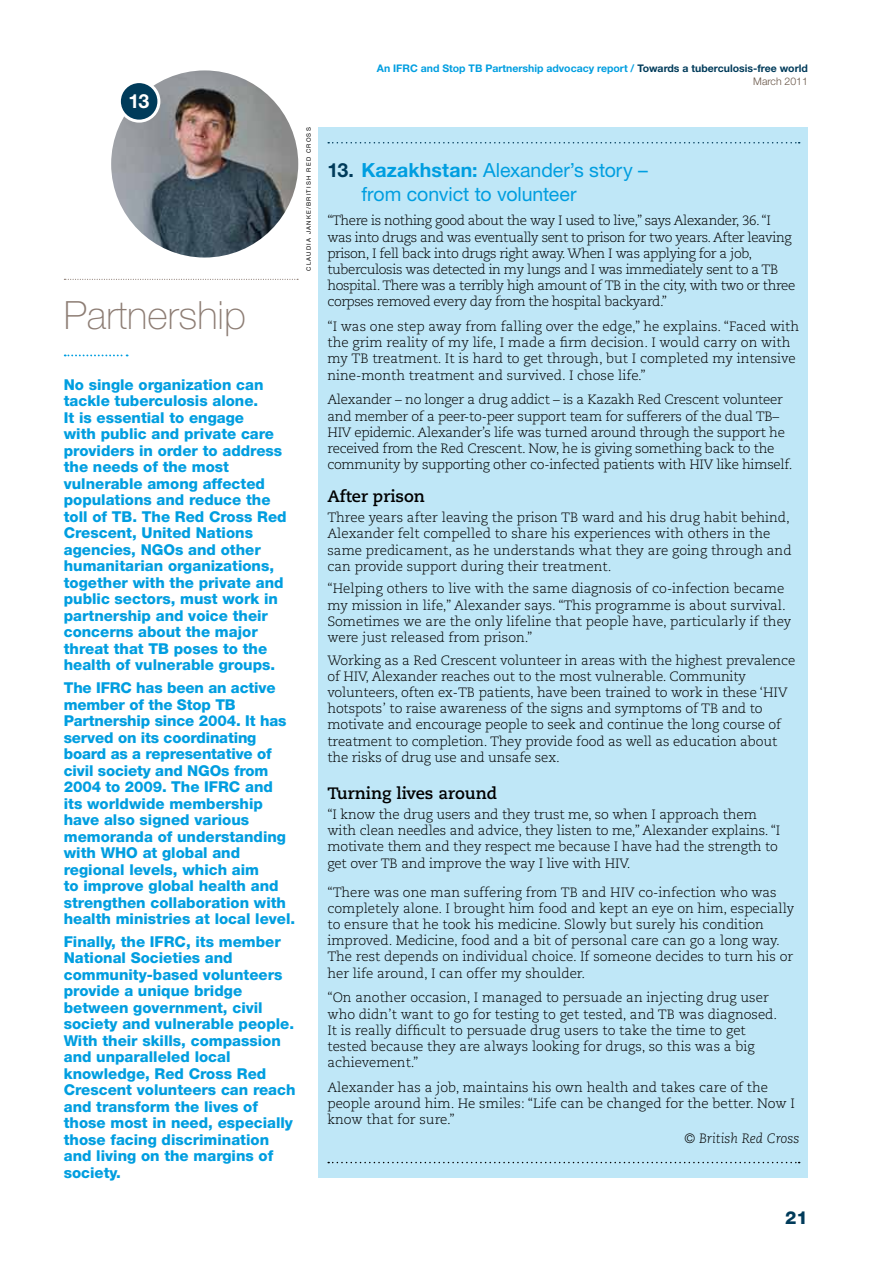
<style>
.page{position:relative;width:893px;height:1263px;background:#fff}
.page>*{position:absolute;margin:0;border:0;box-sizing:border-box;transform-origin:0 0}
.t1{font:100 39px "Helvetica Neue LT Std";color:#8d7d74}
.t2{font:19.5px/24px "Helvetica Neue LT Std";letter-spacing:-.005em;color:#009ee0}
.t3{font:700 19.5px "Helvetica Neue LT Std";color:#fff}
.t4{font:800 18px "Helvetica Neue";color:#003b5a}
.t5{font:700 16.5px "Caecilia LT Std";color:#000}
.t6{font:800 15px/16.5px "Helvetica Neue";color:#009ee0}
.t7{font:300 13.5px/16.2px "Caecilia LT Std";letter-spacing:-.01em;color:#000}
.t8{font:300 13.5px/16.2px "Caecilia LT Std";letter-spacing:-.03em;color:#000}
.t9{font:italic 300 13.5px "Caecilia LT Std";color:#000}
.t10{font:700 10.5px/12.6px "Helvetica Neue";color:#009ee0;text-align:right}
.t11{font:6px "Helvetica Neue";letter-spacing:.2em;color:#000}
.s1{color:#003b5a}
.s2{font-weight:300;color:#695648}
.s3{font-weight:700;color:#003b5a}
.s4{font-weight:700}
</style>
<div class="page">
<svg style="left:65px;top:354px;width:63px;height:2px"></svg>
<svg style="left:64px;top:279px;width:234px;height:1px"></svg>
<div style="left:319px;top:128px;width:489px;height:1050px;background:#bfe7f7"></div>
<svg style="left:328px;top:142px;width:472px;height:1px"></svg>
<svg style="left:328px;top:1162px;width:472px;height:1px"></svg>
<img style="left:111px;top:70px;width:187px;height:188px;border-radius:94px">
<div style="left:119px;top:82px;width:40px;height:39px;background:#003b5a;border-radius:50%"></div>
<div style="left:118px;top:80px;width:42px;height:43px;border:3px solid #fff;border-radius:50%"></div>
<h2 class="t3" style="left:128px;top:89px;width:22px">13</h2>
<h1 class="t1" style="left:64px;top:293px;width:184px">Partnership</h1>
<p class="t11" style="left:305px;top:271px;width:144px;rotate:-90deg">Cla udia Ja nke/B ri tis h Red Cross</p>
<p class="t6" style="left:64px;top:376px;width:224px">No single organization can tackle tuberculosis alone.<br>It is essential to engage<br>with public and private care providers in order to address the needs of the most vulnerable among affected populations and reduce the toll of TB. The Red Cross Red<br>Crescent, United Nations agencies, NGOs and other humanitarian organizations, together with the private and public sectors, must work in partnership and voice their concerns about the major threat that TB poses to the health of vulnerable groups.</p>
<p class="t6" style="left:64px;top:679px;width:233px">The IFRC has been an active member of the Stop TB<br>Partnership since 2004. It has served on its coordinating board as a representative of civil society and NGOs from<br>2004 to 2009. The IFRC and its worldwide membership have also signed various memoranda of understanding with WHO at global and regional levels, which aim<br>to improve global health and strengthen collaboration with health ministries at local level.</p>
<p class="t6" style="left:64px;top:933px;width:233px">Finally, the IFRC, its member<br>National Societies and community-based volunteers provide a unique bridge between government, civil society and vulnerable people.<br>With their skills, compassion and unparalleled local knowledge, Red Cross Red<br>Crescent volunteers can reach and transform the lives of those most in need, especially those facing discrimination and living on the margins of society.</p>
<p class="t10" style="left:377px;top:62px;width:433px">An IFRC and Stop TB Partnership advocacy report / <span class="s1">Towards a tuberculosis-free world<br></span><span class="s2">March 2011</span></p>
<h2 class="t2" style="left:361px;top:157px;width:288px;text-indent:-34px"><span class="s3">13.</span> <span class="s4">Kazakhstan:</span> Alexander’s story – from convict to volunteer</h2>
<p class="t8" style="left:327px;top:213px;width:469px">“There is nothing good about the way I used to live,” says Alexander, 36. “I was into drugs and was eventually sent to prison for two years. After leaving prison, I fell back into drugs right away. When I was applying for a job, tuberculosis was detected in my lungs and I was immediately sent to a TB hospital. There was a terribly high amount of TB in the city, with two or three corpses removed every day from the hospital backyard.”</p>
<p class="t7" style="left:327px;top:319px;width:473px">“I was one step away from falling over the edge,” he explains. “Faced with the grim reality of my life, I made a firm decision. I would carry on with my TB treatment. It is hard to get through, but I completed my intensive nine-month treatment and survived. I chose life.”</p>
<p class="t7" style="left:327px;top:392px;width:467px">Alexander – no longer a drug addict – is a Kazakh Red Crescent volunteer and member of a peer-to-peer support team for sufferers of the dual TB– HIV epidemic. Alexander’s life was turned around through the support he received from the Red Crescent. Now, he is giving something back to the community by supporting other co-infected patients with HIV like himself.</p>
<p class="t5" style="left:327px;top:486px;width:99px">After prison</p>
<p class="t7" style="left:327px;top:510px;width:466px">Three years after leaving the prison TB ward and his drug habit behind, Alexander felt compelled to share his experiences with others in the same predicament, as he understands what they are going through and can provide support during their treatment.</p>
<p class="t7" style="left:327px;top:581px;width:465px">“Helping others to live with the same diagnosis of co-infection became my mission in life,” Alexander says. “This programme is about survival.<br>Sometimes we are the only lifeline that people have, particularly if they were just released from prison.”</p>
<p class="t7" style="left:327px;top:652px;width:469px">Working as a Red Crescent volunteer in areas with the highest prevalence of HIV, Alexander reaches out to the most vulnerable. Community volunteers, often ex-TB patients, have been trained to work in these ‘HIV hotspots’ to raise awareness of the signs and symptoms of TB and to motivate and encourage people to seek and continue the long course of treatment to completion. They provide food as well as education about the risks of drug use and unsafe sex.</p>
<p class="t5" style="left:327px;top:783px;width:171px">Turning lives around</p>
<p class="t7" style="left:327px;top:807px;width:454px">“I know the drug users and they trust me, so when I approach them with clean needles and advice, they listen to me,” Alexander explains. “I motivate them and they respect me because I have had the strength to get over TB and improve the way I live with HIV.</p>
<p class="t7" style="left:327px;top:884px;width:469px">“There was one man suffering from TB and HIV co-infection who was completely alone. I brought him food and kept an eye on him, especially to ensure that he took his medicine. Slowly but surely his condition improved. Medicine, food and a bit of personal care can go a long way.<br>The rest depends on individual choice. If someone decides to turn his or her life around, I can offer my shoulder.</p>
<p class="t7" style="left:327px;top:990px;width:451px">“On another occasion, I managed to persuade an injecting drug user who didn’t want to go for testing to get tested, and TB was diagnosed.<br>It is really difficult to persuade drug users to take the time to get tested because they are always looking for drugs, so this was a big achievement.”</p>
<p class="t7" style="left:327px;top:1079px;width:469px">Alexander has a job, maintains his own health and takes care of the people around him. He smiles: “Life can be changed for the better. Now I know that for sure.”</p>
<p class="t9" style="left:685px;top:1130px;width:116px">© British Red Cross</p>
<h3 class="t4" style="left:785px;top:1207px;width:24px">21</h3>
</div>
